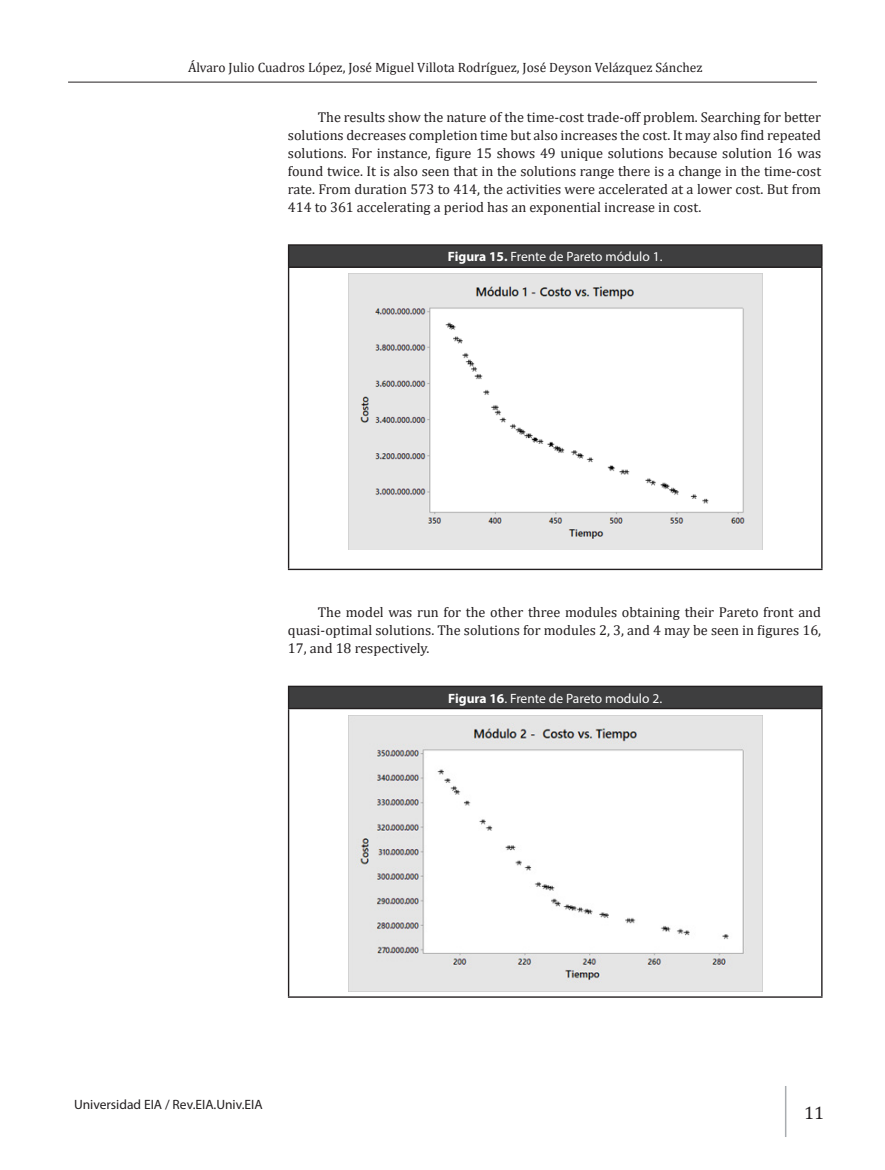
<style>
.page{position:relative;width:885px;height:1170px;background:#fff}
.page>*{position:absolute;margin:0;border:0;box-sizing:border-box;transform-origin:0 0}
.t1{font:18px "Cambria";color:#231f20}
.t2{font:14.25px/18px "Cambria";color:#231f20;text-align:justify}
.t3{font:13.5px "Cambria";color:#231f20}
.t4{font:13.5px "Myriad Pro";color:#fff}
.t5{font:13.5px "Myriad Pro";color:#231f20}
.s1{font-weight:700}
</style>
<div class="page">
<hr style="left:784px;top:1085px;width:2px;height:51px;background:#a9acb0">
<hr style="left:68px;top:82px;width:748px;height:1px;background:#231f20">
<div style="left:288px;top:245px;width:533px;height:22px;background:#3e3e3f"></div>
<hr style="left:288px;top:244px;width:534px;height:2px;background:#231f20">
<svg style="left:288px;top:246px;width:1px;height:20px"></svg>
<svg style="left:821px;top:246px;width:1px;height:20px"></svg>
<hr style="left:288px;top:266px;width:534px;height:2px;background:#231f20">
<hr style="left:288px;top:268px;width:1px;height:300px;background:#231f20">
<hr style="left:821px;top:268px;width:1px;height:300px;background:#231f20">
<hr style="left:288px;top:568px;width:534px;height:2px;background:#231f20">
<img style="left:348px;top:273px;width:414px;height:276px">
<div style="left:288px;top:686px;width:533px;height:22px;background:#3e3e3f"></div>
<hr style="left:288px;top:685px;width:534px;height:2px;background:#231f20">
<svg style="left:288px;top:687px;width:1px;height:20px"></svg>
<svg style="left:821px;top:687px;width:1px;height:20px"></svg>
<hr style="left:288px;top:707px;width:534px;height:2px;background:#231f20">
<hr style="left:288px;top:709px;width:1px;height:287px;background:#231f20">
<hr style="left:821px;top:709px;width:1px;height:287px;background:#231f20">
<hr style="left:288px;top:996px;width:534px;height:1px;background:#231f20">
<img style="left:349px;top:715px;width:413px;height:275px">
<p class="t3" style="left:188px;top:60px;width:516px">Álvaro Julio Cuadros López, José Miguel Villota Rodríguez, José Deyson Velázquez Sánchez</p>
<p class="t2" style="left:288px;top:108px;width:534px;text-indent:30px">The results show the nature of the time-cost trade-off problem. Searching for better solutions decreases completion time but also increases the cost. It may also find repeated solutions. For instance, figure 15 shows 49 unique solutions because solution 16 was found twice. It is also seen that in the solutions range there is a change in the time-cost rate. From duration 573 to 414, the activities were accelerated at a lower cost. But from 414 to 361 accelerating a period has an exponential increase in cost.</p>
<p class="t4" style="left:448px;top:248px;width:216px"><span class="s1">Figura 15.</span> Frente de Pareto módulo 1.</p>
<p class="t2" style="left:288px;top:603px;width:534px;text-indent:30px">The model was run for the other three modules obtaining their Pareto front and quasi-optimal solutions. The solutions for modules 2, 3, and 4 may be seen in figures 16, 17, and 18 respectively.</p>
<p class="t4" style="left:448px;top:689px;width:215px"><span class="s1">Figura 16</span>. Frente de Pareto modulo 2.</p>
<p class="t5" style="left:74px;top:1095px;width:190px">Universidad EIA / Rev.EIA.Univ.EIA</p>
<p class="t1" style="left:804px;top:1101px;width:21px">11</p>
</div>
